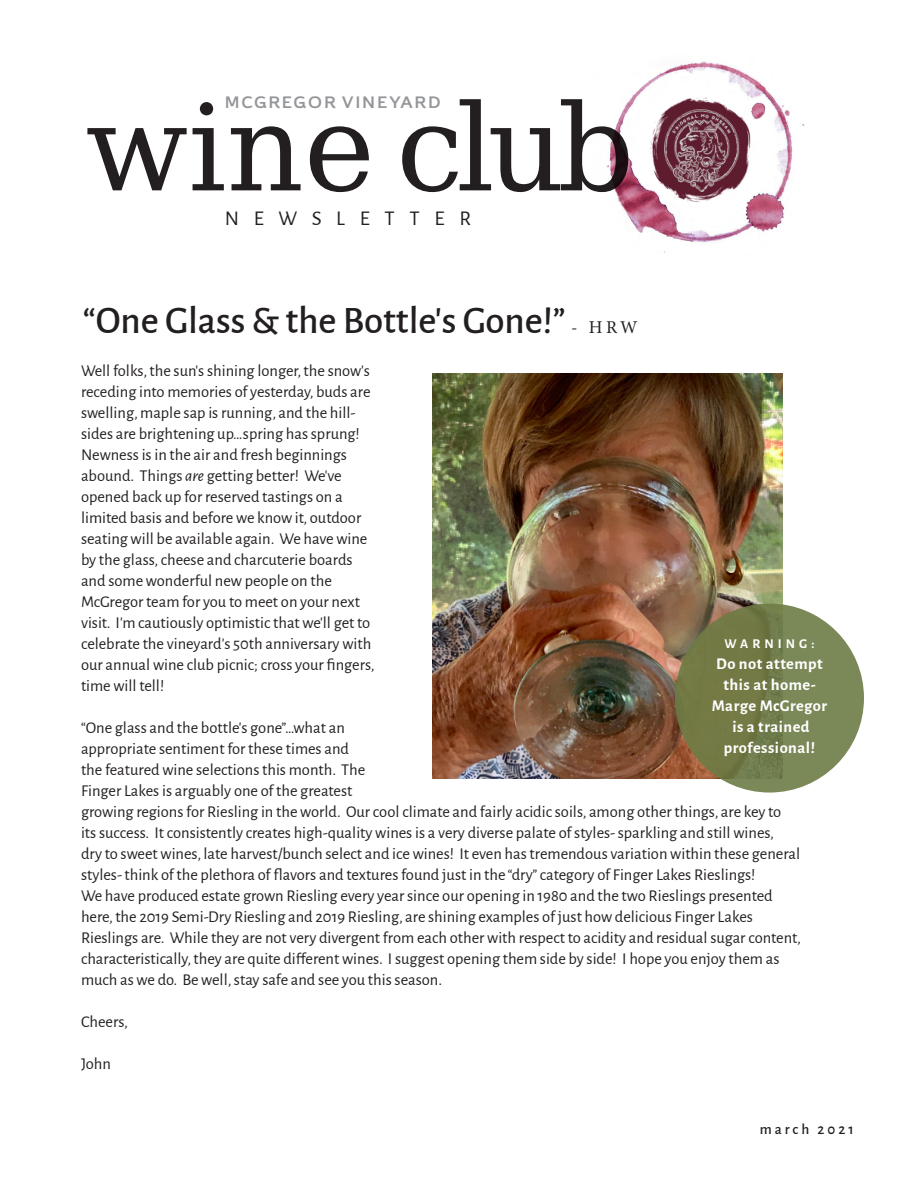
<style>
.page{position:relative;width:918px;height:1188px;background:#fff}
.page>*{position:absolute;margin:0;border:0;box-sizing:border-box;transform-origin:0 0}
.t1{font:120px "Bitstream Vera Serif";letter-spacing:-.03em;color:#231f20}
.t2{font:500 39px "Alegreya Sans";color:#231f20}
.t3{font:21px "Alegreya Sans";letter-spacing:.7em;color:#231f20}
.t4{font:16.5px/21px "Alegreya Sans";color:#231f20}
.t5{font:700 16.5px/21px "Alegreya Sans";letter-spacing:.03em;color:#fff;text-align:center}
.t6{font:700 16.5px "Brisko Sans";letter-spacing:.11em;color:#939598}
.t7{font:500 15px "Alegreya Sans";letter-spacing:.2em;color:#231f20}
.t8{font:700 13.5px "Alegreya Sans";letter-spacing:.3em;color:#fff}
.s1{font-family:"Minion Pro";font-weight:400;font-size:18px}
.s2{font-style:italic}
</style>
<div class="page">
<img style="left:607px;top:61px;width:197px;height:192px">
<img style="left:647px;top:96px;width:107px;height:107px">
<img style="left:432px;top:374px;width:351px;height:404px">
<svg style="left:675px;top:604px;width:189px;height:189px;background:#76804d"></svg>
<p class="t6" style="left:225px;top:91px;width:217px">MCGREGOR VINEYARD</p>
<p class="t1" style="left:86px;top:79px;width:550px">wine club</p>
<p class="t3" style="left:225px;top:204px;width:248px">NEWSLETTER</p>
<p class="t2" style="left:83px;top:293px;width:556px">“One Glass &amp; the Bottle's Gone!” <span class="s1">- H RW</span></p>
<p class="t4" style="left:81px;top:360px;width:295px">Well folks, the sun’s shining longer, the snow’s receding into memories of yesterday, buds are swelling, maple sap is running, and the hill&shy;sides are brightening up…spring has sprung!<br>Newness is in the air and fresh beginnings abound. Things <span class="s2">are</span> getting better! We’ve opened back up for reserved tastings on a limited basis and before we know it, outdoor seating will be available again. We have wine by the glass, cheese and charcuterie boards and some wonderful new people on the McGregor team for you to meet on your next visit. I’m cautiously optimistic that we’ll get to celebrate the vineyard’s 50th anniversary with our annual wine club picnic; cross your fingers, time will tell!</p>
<p class="t4" style="left:81px;top:717px;width:721px">“One glass and the bottle’s gone”…what an<br>appropriate sentiment for these times and<br>the featured wine selections this month. The<br>Finger Lakes is arguably one of the greatest<br>growing regions for Riesling in the world. Our cool climate and fairly acidic soils, among other things, are key to its success. It consistently creates high-quality wines is a very diverse palate of styles- sparkling and still wines,<br>dry to sweet wines, late harvest/bunch select and ice wines! It even has tremendous variation within these general styles- think of the plethora of flavors and textures found just in the “dry” category of Finger Lakes Rieslings!<br>We have produced estate grown Riesling every year since our opening in 1980 and the two Rieslings presented here, the 2019 Semi-Dry Riesling and 2019 Riesling, are shining examples of just how delicious Finger Lakes Rieslings are. While they are not very divergent from each other with respect to acidity and residual sugar content, characteristically, they are quite different wines. I suggest opening them side by side! I hope you enjoy them as much as we do. Be well, stay safe and see you this season.</p>
<p class="t4" style="left:81px;top:1011px;width:49px">Cheers,</p>
<p class="t4" style="left:81px;top:1053px;width:31px">John</p>
<p class="t8" style="left:724px;top:634px;width:92px">WARNING:</p>
<p class="t5" style="left:712px;top:652px;width:117px">Do not attempt this at home-<br>Marge McGregor</p>
<p class="t5" style="left:724px;top:715px;width:93px">is a trained professional!</p>
<p class="t7" style="left:760px;top:1118px;width:95px">march 2021</p>
</div>
